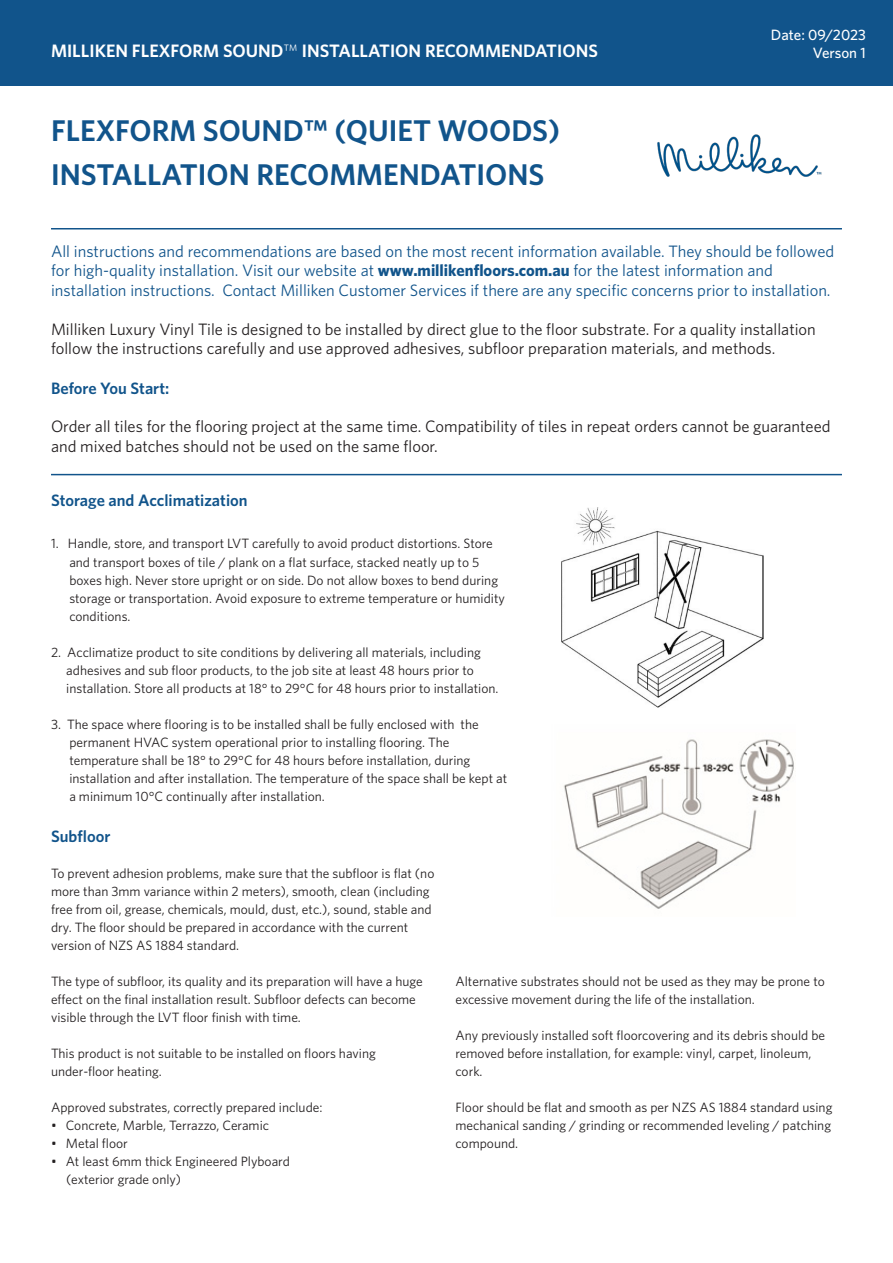
<style>
.page{position:relative;width:893px;height:1263px;background:#fff}
.page>*{position:absolute;margin:0;border:0;box-sizing:border-box;transform-origin:0 0}
.t1{font:600 30px/43.5px "Whitney";color:#11548b}
.t2{font:600 18px "Whitney";color:#fff}
.t3{font:16.5px/19.5px "Whitney";color:#231f20}
.t4{font:16.5px/19.5px "Whitney";color:#11548b}
.t5{font:600 16.5px "Whitney";color:#11548b}
.t6{font:500 15px/18px "Whitney";color:#fff;text-align:right}
.t7{font:13.5px/18px "Whitney";color:#231f20}
.s1{font-weight:300}
.s2{font-weight:700}
</style>
<div class="page">
<div style="left:0;top:0;width:893px;height:85px;background:#11548b"></div>
<img style="left:657px;top:134px;width:165px;height:43px">
<hr style="left:51px;top:474px;width:791px;height:1px;background:#11548b">
<hr style="left:51px;top:228px;width:791px;height:1px;background:#11548b">
<img style="left:561px;top:507px;width:203px;height:200px">
<img style="left:563px;top:739px;width:231px;height:170px">
<p class="t2" style="left:51px;top:39px;width:548px">MILLIKEN FLEXFORM SOUND<span class="s1">™</span> INSTALLATION RECOMMENDATIONS</p>
<p class="t1" style="left:51px;top:108px;width:511px">FLEXFORM SOUND™ (QUIET WOODS)<br>INSTALLATION RECOMMENDATIONS</p>
<p class="t6" style="left:771px;top:25px;width:96px">Date: 09/2023<br>Verson 1</p>
<p class="t4" style="left:51px;top:241px;width:785px">All instructions and recommendations are based on the most recent information available. They should be followed for high-quality installation. Visit our website at <span class="s2">www.millikenfloors.com.au</span> for the latest information and installation instructions. Contact Milliken Customer Services if there are any specific concerns prior to installation.</p>
<p class="t3" style="left:51px;top:319px;width:766px">Milliken Luxury Vinyl Tile is designed to be installed by direct glue to the floor substrate. For a quality installation follow the instructions carefully and use approved adhesives, subfloor preparation materials, and methods.</p>
<p class="t5" style="left:51px;top:377px;width:120px">Before You Start:</p>
<p class="t3" style="left:51px;top:416px;width:781px">Order all tiles for the flooring project at the same time. Compatibility of tiles in repeat orders cannot be guaranteed and mixed batches should not be used on the same floor.</p>
<p class="t5" style="left:51px;top:489px;width:198px">Storage and Acclimatization</p>
<p class="t7" style="left:69px;top:534px;width:437px;text-indent:-18px">1. Handle, store, and transport LVT carefully to avoid product distortions. Store and transport boxes of tile / plank on a flat surface, stacked neatly up to 5 boxes high. Never store upright or on side. Do not allow boxes to bend during storage or transportation. Avoid exposure to extreme temperature or humidity conditions.</p>
<p class="t7" style="left:66px;top:642px;width:434px;text-indent:-15px">2. Acclimatize product to site conditions by delivering all materials, including adhesives and sub floor products, to the job site at least 48 hours prior to installation. Store all products at 18° to 29°C for 48 hours prior to installation.</p>
<p class="t7" style="left:69px;top:714px;width:439px;text-indent:-18px">3. The space where flooring is to be installed shall be fully enclosed with the permanent HVAC system operational prior to installing flooring. The temperature shall be 18° to 29°C for 48 hours before installation, during installation and after installation. The temperature of the space shall be kept at a minimum 10°C continually after installation.</p>
<p class="t5" style="left:51px;top:825px;width:61px">Subfloor</p>
<p class="t7" style="left:51px;top:864px;width:385px">To prevent adhesion problems, make sure that the subfloor is flat (no more than 3mm variance within 2 meters), smooth, clean (including free from oil, grease, chemicals, mould, dust, etc.), sound, stable and dry. The floor should be prepared in accordance with the current version of NZS AS 1884 standard.</p>
<p class="t7" style="left:51px;top:972px;width:373px">The type of subfloor, its quality and its preparation will have a huge effect on the final installation result. Subfloor defects can become visible through the LVT floor finish with time.</p>
<p class="t7" style="left:51px;top:1044px;width:326px">This product is not suitable to be installed on floors having under-floor heating.</p>
<p class="t7" style="left:51px;top:1098px;width:273px">Approved substrates, correctly prepared include:</p>
<p class="t7" style="left:51px;top:1116px;width:220px">• Concrete, Marble, Terrazzo, Ceramic</p>
<p class="t7" style="left:51px;top:1134px;width:78px">• Metal floor</p>
<p class="t7" style="left:66px;top:1152px;width:225px;text-indent:-15px">• At least 6mm thick Engineered Plyboard (exterior grade only)</p>
<p class="t7" style="left:455px;top:972px;width:371px">Alternative substrates should not be used as they may be prone to excessive movement during the life of the installation.</p>
<p class="t7" style="left:455px;top:1026px;width:371px">Any previously installed soft floorcovering and its debris should be removed before installation, for example: vinyl, carpet, linoleum, cork.</p>
<p class="t7" style="left:455px;top:1098px;width:378px;text-align:justify">Floor should be flat and smooth as per NZS AS 1884 standard using mechanical sanding / grinding or recommended leveling / patching compound.</p>
</div>
